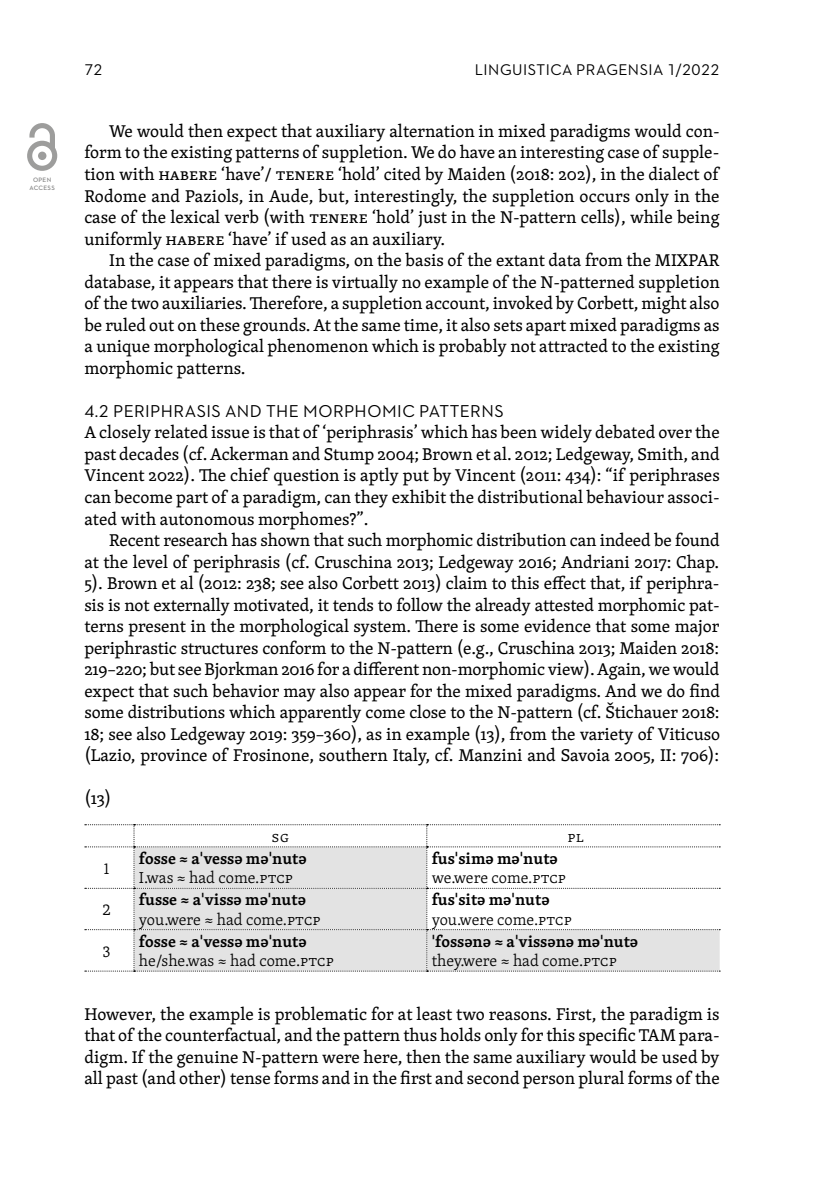
<style>
.page{position:relative;width:814px;height:1191px;background:#fff}
.page>*{position:absolute;margin:0;border:0;box-sizing:border-box;transform-origin:0 0}
.t1{font:17.5px/21.5px "Skolar PE";color:#000;text-align:justify}
.t2{font:17.5px "Neutraface 2 Text";letter-spacing:.03em;color:#000}
.t3{font:300 16.28px "Skolar PE";color:#000}
.t4{font:600 16.28px "Skolar PE";color:#000}
.t5{font:15.75px "Neutraface 2 Text";letter-spacing:.025em;color:#000}
.t6{font:600 6.48px/8.8px "Neutraface 2 Text";letter-spacing:.035em;color:#878787;text-align:center}
</style>
<div class="page">
<svg style="left:85px;top:824px;width:635px;height:147px"></svg>
<svg style="left:27px;top:123px;width:30px;height:31px"></svg>
<div style="left:27px;top:141px;width:30px;height:30px;border:5px solid #9d9d9c;border-radius:50%"></div>
<div style="left:38px;top:152px;width:8px;height:8px;background:#9d9d9c;border-radius:50%"></div>
<p class="t6" style="left:30px;top:175px;width:27px">OPEN<br>ACCESS</p>
<p class="t5" style="left:84px;top:60px;width:20px">72</p>
<p class="t5" style="left:475px;top:60px;width:246px">LINGUISTICA PRAGENSIA 1/2022</p>
<p class="t1" style="left:84px;top:120px;width:636px;text-indent:25px">We would then expect that auxiliary alternation in mixed paradigms would con&shy;form to the existing patterns of suppletion. We do have an interesting case of supple&shy;tion with habere ‘have’/ tenere ‘hold’ cited by Maiden (2018: 202), in the dialect of Rodome and Paziols, in Aude, but, interestingly, the suppletion occurs only in the case of the lexical verb (with tenere ‘hold’ just in the N-pattern cells), while being uniformly habere ‘have’ if used as an auxiliary.</p>
<p class="t1" style="left:84px;top:249px;width:637px;text-indent:25px">In the case of mixed paradigms, on the basis of the extant data from the MIXPAR database, it appears that there is virtually no example of the N-patterned suppletion of the two auxiliaries. Therefore, a suppletion account, invoked by Corbett, might also be ruled out on these grounds. At the same time, it also sets apart mixed paradigms as a unique morphological phenomenon which is probably not attracted to the existing morphomic patterns.</p>
<p class="t2" style="left:84px;top:400px;width:421px">4.2 PERIPHRASIS AND THE MORPHOMIC PATTERNS</p>
<p class="t1" style="left:84px;top:421px;width:637px">A closely related issue is that of ‘periphrasis’ which has been widely debated over the past decades (cf. Ackerman and Stump 2004; Brown et al. 2012; Ledgeway, Smith, and Vincent 2022). The chief question is aptly put by Vincent (2011: 434): “if periphrases can become part of a paradigm, can they exhibit the distributional behaviour associ&shy;ated with autonomous morphomes?”.</p>
<p class="t1" style="left:84px;top:529px;width:637px;text-indent:25px">Recent research has shown that such morphomic distribution can indeed be found at the level of periphrasis (cf. Cruschina 2013; Ledgeway 2016; Andriani 2017: Chap.<br>5). Brown et al (2012: 238; see also Corbett 2013) claim to this effect that, if periphra&shy;sis is not externally motivated, it tends to follow the already attested morphomic pat&shy;terns present in the morphological system. There is some evidence that some major periphrastic structures conform to the N-pattern (e.g., Cruschina 2013; Maiden 2018:<br>219–220; but see Bjorkman 2016 for a different non-morphomic view). Again, we would expect that such behavior may also appear for the mixed paradigms. And we do find some distributions which apparently come close to the N-pattern (cf. Štichauer 2018:<br>18; see also Ledgeway 2019: 359–360), as in example (13), from the variety of Viticuso (Lazio, province of Frosinone, southern Italy, cf. Manzini and Savoia 2005, II: 706):</p>
<p class="t1" style="left:84px;top:787px;width:28px">(13)</p>
<p class="t3" style="left:272px;top:824px;width:19px">sg</p>
<p class="t3" style="left:567px;top:824px;width:18px">pl</p>
<p class="t3" style="left:104px;top:856px;width:8px">1</p>
<p class="t4" style="left:139px;top:846px;width:169px">fosse ≈ aˈvessə məˈnutə</p>
<p class="t3" style="left:139px;top:866px;width:156px">I.was ≈ had come.ptcp</p>
<p class="t4" style="left:432px;top:846px;width:127px">fusˈsimə məˈnutə</p>
<p class="t3" style="left:432px;top:866px;width:136px">we.were come.ptcp</p>
<p class="t3" style="left:102px;top:898px;width:10px">2</p>
<p class="t4" style="left:139px;top:887px;width:168px">fusse ≈ aˈvissə məˈnutə</p>
<p class="t3" style="left:139px;top:907px;width:183px">you.were ≈ had come.ptcp</p>
<p class="t4" style="left:432px;top:887px;width:119px">fusˈsitə məˈnutə</p>
<p class="t3" style="left:432px;top:907px;width:142px">you.were come.ptcp</p>
<p class="t4" style="left:432px;top:928px;width:208px">ˈfossənə ≈ aˈvissənə məˈnutə</p>
<p class="t3" style="left:432px;top:949px;width:187px">they.were ≈ had come.ptcp</p>
<p class="t1" style="left:84px;top:1002px;width:637px">However, the example is problematic for at least two reasons. First, the paradigm is that of the counterfactual, and the pattern thus holds only for this specific TAM para&shy;digm. If the genuine N-pattern were here, then the same auxiliary would be used by all past (and other) tense forms and in the first and second person plural forms of the</p>
<p class="t4" style="left:139px;top:928px;width:169px">fosse ≈ aˈvessə məˈnutə</p>
<p class="t3" style="left:139px;top:949px;width:197px">he/she.was ≈ had come.ptcp</p>
<p class="t3" style="left:103px;top:939px;width:10px">3</p>
</div>
